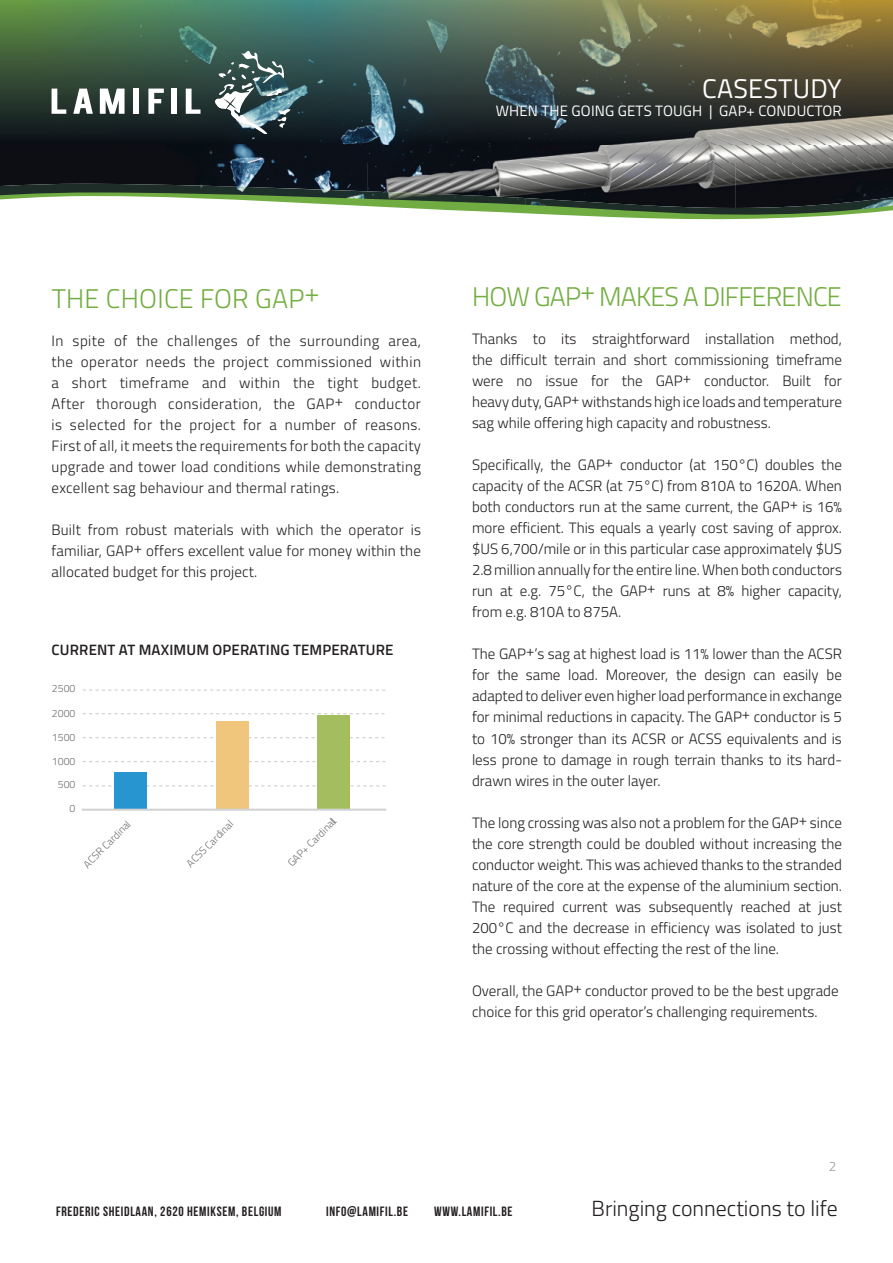
<style>
.page{position:relative;width:893px;height:1263px;background:#fff}
.page>*{position:absolute;margin:0;border:0;box-sizing:border-box;transform-origin:0 0}
.t1{font:300 27px "Titillium Web";letter-spacing:-.03em;color:#73ae42}
.t2{font:300 27px "Titillium Web";letter-spacing:.01em;color:#73ae42}
.t3{font:27px "Titillium Web";letter-spacing:.01em;color:#fff}
.t4{font:300 21.9px "Titillium Web";color:#231f20}
.t5{font:300 15px/21px "Titillium Web";color:#231f20;text-align:justify}
.t6{font:600 15px "Titillium Web";letter-spacing:.01em;color:#231f20}
.t7{font:15px "Titillium Web";letter-spacing:.01em;color:#fff}
.t8{font:13.5px "Bebas Neue";letter-spacing:.05em;color:#231f20}
.t9{font:300 13.5px "Titillium Web";color:#939598}
.t10{font:300 10.5px "Titillium Web";color:#6c6d70}
</style>
<div class="page">
<img style="left:0;top:0;width:893px;height:162px">
<svg style="left:0;top:162px;width:893px;height:58px"></svg>
<svg style="left:52px;top:89px;width:14px;height:25px"></svg>
<svg style="left:73px;top:89px;width:20px;height:25px"></svg>
<svg style="left:100px;top:89px;width:25px;height:25px"></svg>
<div style="left:134px;top:89px;width:5px;height:25px;background:#fff"></div>
<svg style="left:148px;top:89px;width:16px;height:25px"></svg>
<div style="left:171px;top:89px;width:6px;height:25px;background:#fff"></div>
<svg style="left:186px;top:89px;width:14px;height:25px"></svg>
<svg style="left:211px;top:51px;width:79px;height:84px;background:#576f71"></svg>
<svg style="left:83px;top:761px;width:303px;height:1px"></svg>
<svg style="left:83px;top:785px;width:303px;height:1px"></svg>
<svg style="left:83px;top:689px;width:302px;height:2px"></svg>
<svg style="left:83px;top:737px;width:302px;height:1px"></svg>
<svg style="left:83px;top:713px;width:302px;height:1px"></svg>
<div style="left:114px;top:772px;width:32px;height:37px;background:#2795cf"></div>
<div style="left:318px;top:715px;width:32px;height:94px;background:#a4bd5f"></div>
<div style="left:216px;top:721px;width:32px;height:88px;background:#efc67c"></div>
<hr style="left:82px;top:809px;width:304px;height:2px;background:#d1d2d4">
<h1 class="t3" style="left:702px;top:68px;width:141px">CASESTUDY</h1>
<p class="t7" style="left:496px;top:99px;width:348px">WHEN THE GOING GETS TOUGH | GAP+ CONDUCTOR</p>
<h1 class="t2" style="left:52px;top:279px;width:269px">THE CHOICE FOR GAP+</h1>
<p class="t5" style="left:52px;top:330px;width:371px">In spite of the challenges of the surrounding area, the operator needs the project commissioned within a short timeframe and within the tight budget.<br>After thorough consideration, the GAP+ conductor is selected for the project for a number of reasons.<br>First of all, it meets the requirements for both the capacity upgrade and tower load conditions while demonstrating excellent sag behaviour and thermal ratings.</p>
<p class="t5" style="left:52px;top:519px;width:371px">Built from robust materials with which the operator is familiar, GAP+ offers excellent value for money within the allocated budget for this project.</p>
<p class="t6" style="left:52px;top:639px;width:343px">CURRENT AT MAXIMUM OPERATING TEMPERATURE</p>
<p class="t10" style="left:52px;top:681px;width:25px">2500</p>
<p class="t10" style="left:52px;top:705px;width:25px">2000</p>
<p class="t10" style="left:52px;top:730px;width:25px">1500</p>
<p class="t10" style="left:52px;top:753px;width:25px">1000</p>
<p class="t10" style="left:58px;top:777px;width:19px">500</p>
<p class="t10" style="left:70px;top:801px;width:7px">0</p>
<p class="t10" style="left:80px;top:861px;width:63px;rotate:-45deg">ACSR Cardinal</p>
<p class="t10" style="left:183px;top:860px;width:62px;rotate:-45deg">ACSS Cardinal</p>
<p class="t10" style="left:284px;top:859px;width:64px;rotate:-45deg">GAP+ Cardinal</p>
<h1 class="t1" style="left:472px;top:277px;width:371px">HOW GAP+ MAKES A DIFFERENCE</h1>
<p class="t5" style="left:472px;top:328px;width:371px">Thanks to its straightforward installation method, the difficult terrain and short commissioning timeframe were no issue for the GAP+ conductor. Built for heavy duty, GAP+ withstands high ice loads and temperature sag while offering high capacity and robustness.</p>
<p class="t5" style="left:472px;top:454px;width:371px">Specifically, the GAP+ conductor (at 150°C) doubles the capacity of the ACSR (at 75°C) from 810A to 1620A. When both conductors run at the same current, the GAP+ is 16% more efficient. This equals a yearly cost saving of approx. $US 6,700/mile or in this particular case approximately $US 2.8 million annually for the entire line. When both conductors run at e.g. 75°C, the GAP+ runs at 8% higher capacity, from e.g. 810A to 875A.</p>
<p class="t5" style="left:472px;top:643px;width:371px">The GAP+’s sag at highest load is 11% lower than the ACSR for the same load. Moreover, the design can easily be adapted to deliver even higher load performance in exchange for minimal reductions in capacity. The GAP+ conductor is 5 to 10% stronger than its ACSR or ACSS equivalents and is less prone to damage in rough terrain thanks to its hard&shy;drawn wires in the outer layer.</p>
<p class="t5" style="left:472px;top:811px;width:371px">The long crossing was also not a problem for the GAP+ since the core strength could be doubled without increasing the conductor weight. This was achieved thanks to the stranded nature of the core at the expense of the aluminium section.<br>The required current was subsequently reached at just 200°C and the decrease in efficiency was isolated to just the crossing without effecting the rest of the line.</p>
<p class="t5" style="left:472px;top:979px;width:368px">Overall, the GAP+ conductor proved to be the best upgrade choice for this grid operator’s challenging requirements.</p>
<p class="t9" style="left:829px;top:1156px;width:9px">2</p>
<p class="t8" style="left:56px;top:1204px;width:227px">FREDERIC SHEIDLAAN, 2620 HEMIKSEM, BELGIUM</p>
<p class="t8" style="left:326px;top:1204px;width:83px">INFO@LAMIFIL.BE</p>
<p class="t8" style="left:434px;top:1204px;width:80px">WWW.LAMIFIL.BE</p>
<h2 class="t4" style="left:592px;top:1192px;width:248px">Bringing connections to life</h2>
</div>
